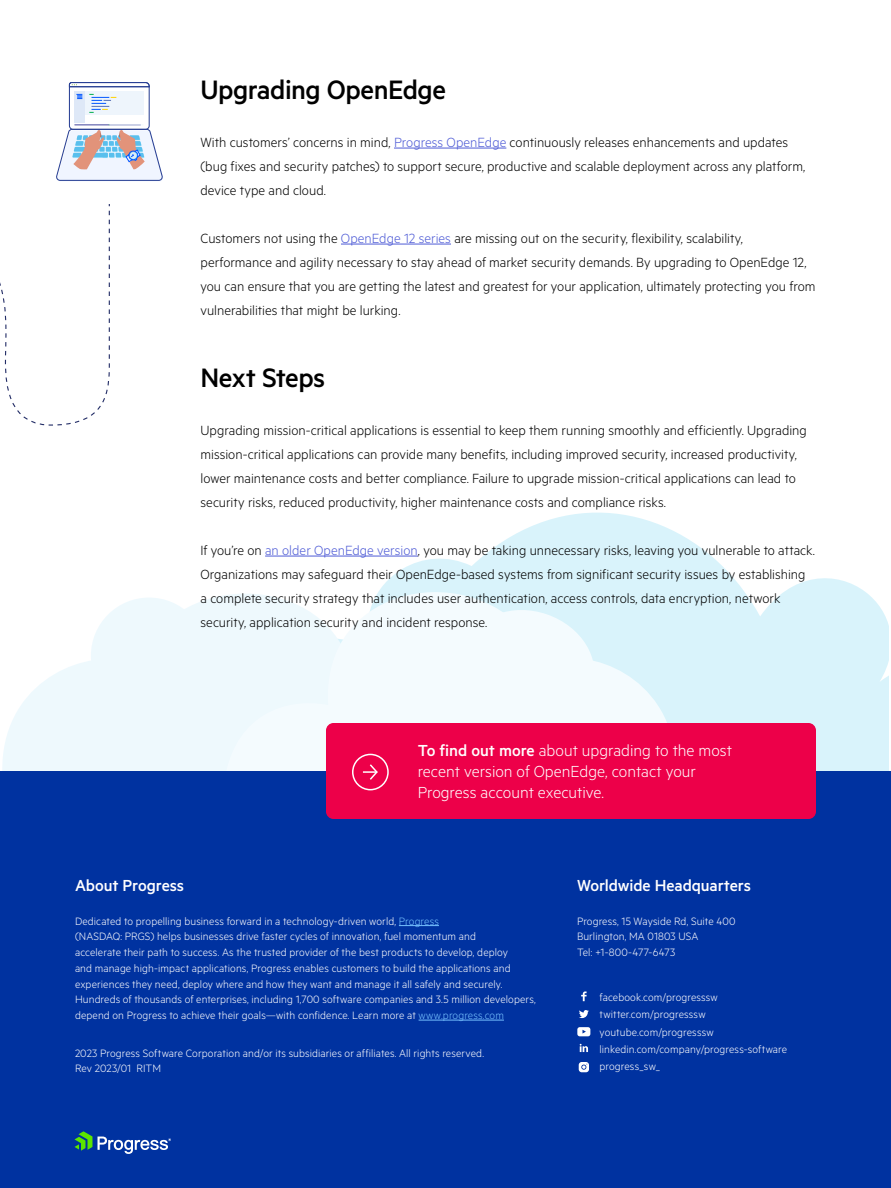
<style>
.page{position:relative;width:891px;height:1188px;background:#fff}
.page>*{position:absolute;margin:0;border:0;box-sizing:border-box;transform-origin:0 0}
.t1{font:500 30px "Metric";letter-spacing:-.015em;color:#000}
.t2{font:300 18px/21px "Metric";color:#fff}
.t3{font:500 18px "Metric";letter-spacing:-.005em;color:#fff}
.t4{font:300 15px/24px "Metric";color:#000}
.t5{font:300 12px/15.8px "Metric";letter-spacing:.01em;color:#fff}
.s1{color:#4f5cd6}
.s2{font-weight:500}
.s3{color:#76c1ff}
</style>
<div class="page">
<svg style="left:265px;top:513px;width:624px;height:258px;fill:#d9f3fb"></svg>
<svg style="left:2px;top:595px;width:224px;height:176px;fill:#eef9fd"></svg>
<div style="left:91px;top:598px;width:116px;height:116px;background:#eef9fd;border-radius:50%"></div>
<svg style="left:226px;top:558px;width:451px;height:213px;fill:#f4fbfe"></svg>
<div style="left:0;top:771px;width:891px;height:417px;background:#0032a0"></div>
<svg style="left:74px;top:1131px;width:97px;height:23px"></svg>
<div style="left:326px;top:723px;width:490px;height:96px;background:#ed0049;border-radius:8px"></div>
<div style="left:352px;top:754px;width:37px;height:36px;border:2px solid #fff;border-radius:50%"></div>
<svg style="left:363px;top:764px;width:15px;height:16px"></svg>
<hr style="left:399px;top:925px;width:40px;height:1px;background:#76c1ff">
<hr style="left:419px;top:1020px;width:85px;height:1px;background:#76c1ff">
<svg style="left:581px;top:992px;width:6px;height:9px"></svg>
<svg style="left:579px;top:1010px;width:10px;height:8px"></svg>
<svg style="left:580px;top:1044px;width:8px;height:8px"></svg>
<svg style="left:577px;top:1027px;width:13px;height:9px"></svg>
<svg style="left:579px;top:1062px;width:10px;height:10px"></svg>
<hr style="left:394px;top:148px;width:112px;height:1px;background:#4f5cd6">
<hr style="left:341px;top:244px;width:110px;height:1px;background:#4f5cd6">
<hr style="left:265px;top:556px;width:153px;height:1px;background:#4f5cd6">
<svg style="left:57px;top:82px;width:106px;height:99px"></svg>
<svg style="left:0;top:204px;width:110px;height:222px"></svg>
<h1 class="t1" style="left:201px;top:72px;width:247px">Upgrading OpenEdge</h1>
<p class="t4" style="left:201px;top:130px;width:606px">With customers’ concerns in mind, <span class="s1">Progress OpenEdge</span> continuously releases enhancements and updates (bug fixes and security patches) to support secure, productive and scalable deployment across any platform, device type and cloud.</p>
<p class="t4" style="left:201px;top:226px;width:617px">Customers not using the <span class="s1">OpenEdge 12 series</span> are missing out on the security, flexibility, scalability, performance and agility necessary to stay ahead of market security demands. By upgrading to OpenEdge 12, you can ensure that you are getting the latest and greatest for your application, ultimately protecting you from vulnerabilities that might be lurking.</p>
<h1 class="t1" style="left:201px;top:360px;width:126px">Next Steps</h1>
<p class="t4" style="left:201px;top:418px;width:608px">Upgrading mission-critical applications is essential to keep them running smoothly and efficiently. Upgrading mission-critical applications can provide many benefits, including improved security, increased productivity, lower maintenance costs and better compliance. Failure to upgrade mission-critical applications can lead to security risks, reduced productivity, higher maintenance costs and compliance risks.</p>
<p class="t4" style="left:201px;top:538px;width:616px">If you’re on <span class="s1">an older OpenEdge version</span>, you may be taking unnecessary risks, leaving you vulnerable to attack.<br>Organizations may safeguard their OpenEdge-based systems from significant security issues by establishing a complete security strategy that includes user authentication, access controls, data encryption, network security, application security and incident response.</p>
<p class="t2" style="left:418px;top:739px;width:316px"><span class="s2">To find out more</span> about upgrading to the most recent version of OpenEdge, contact your<br>Progress account executive.</p>
<p class="t3" style="left:75px;top:875px;width:111px">About Progress</p>
<p class="t5" style="left:75px;top:913px;width:462px">Dedicated to propelling business forward in a technology-driven world, <span class="s3">Progress<br></span>(NASDAQ: PRGS) helps businesses drive faster cycles of innovation, fuel momentum and<br>accelerate their path to success. As the trusted provider of the best products to develop, deploy<br>and manage high-impact applications, Progress enables customers to build the applications and experiences they need, deploy where and how they want and manage it all safely and securely.<br>Hundreds of thousands of enterprises, including 1,700 software companies and 3.5 million developers, depend on Progress to achieve their goals—with confidence. Learn more at <span class="s3">www.progress.com</span></p>
<p class="t5" style="left:75px;top:1045px;width:411px">2023 Progress Software Corporation and/or its subsidiaries or affiliates. All rights reserved.<br>Rev 2023/01 RITM</p>
<p class="t3" style="left:577px;top:875px;width:176px">Worldwide Headquarters</p>
<p class="t5" style="left:577px;top:913px;width:160px">Progress, 15 Wayside Rd, Suite 400<br>Burlington, MA 01803 USA<br>Tel: +1-800-477-6473</p>
<p class="t5" style="left:600px;top:988px;width:189px;line-height:17.2px">facebook.com/progresssw twitter.com/progresssw youtube.com/progresssw linkedin.com/company/progress-software progress_sw_</p>
</div>
